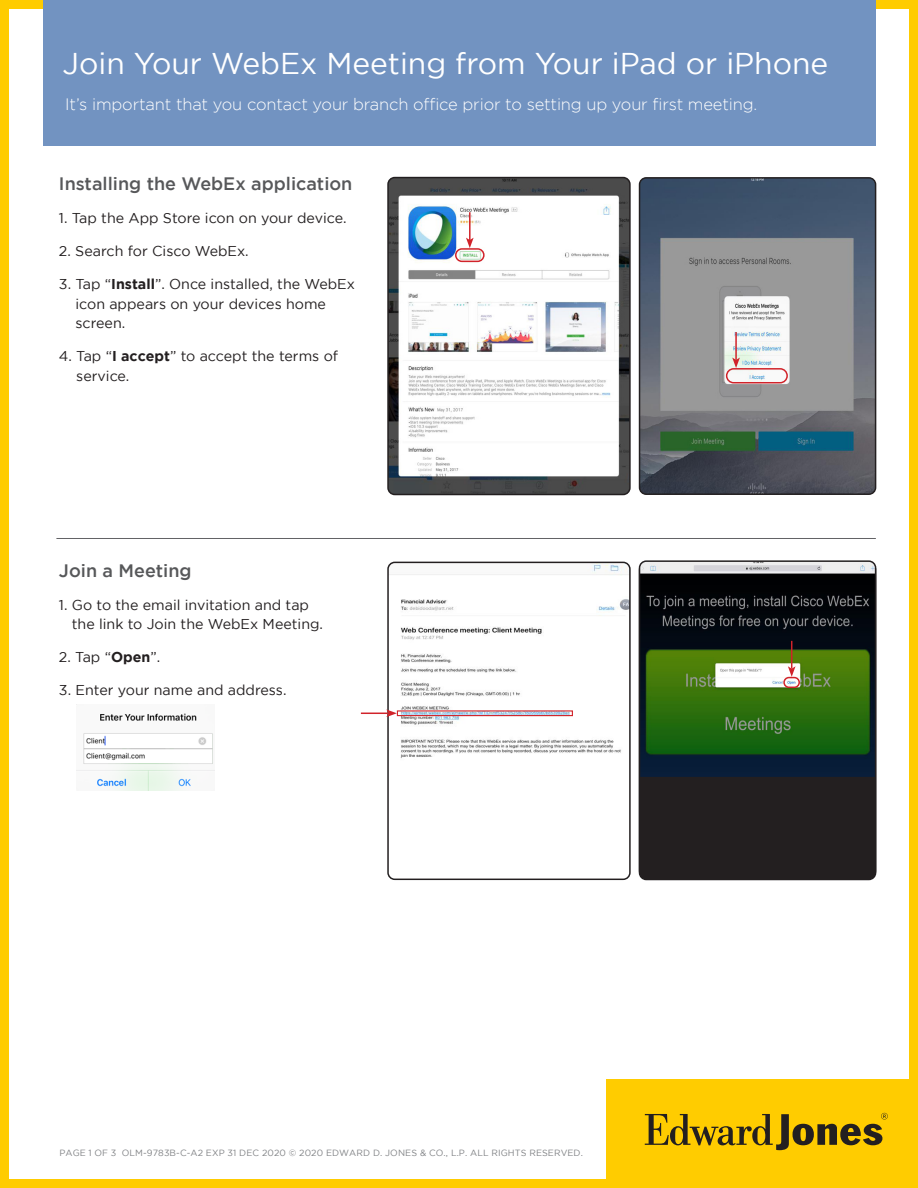
<style>
.page{position:relative;width:918px;height:1188px;background:#fff}
.page>*{position:absolute;margin:0;border:0;box-sizing:border-box;transform-origin:0 0}
.Headline_Grey{font:30px "Gotham";color:#fff}
.Sub_Heads{font:500 18px "Gotham";color:#57585a}
.Lead_Copy{font:300 16.5px "Gotham";letter-spacing:-.01em;color:#fff}
.Body{font:14.25px/19.5px "Gotham";color:#231f20}
.t1{font:9px "Gotham";letter-spacing:.01em;color:#808285}
.s1{font-weight:700}
</style>
<div class="page">
<img style="left:640px;top:178px;width:236px;height:316px">
<div style="left:639px;top:177px;width:237px;height:318px;border:2px solid #231f20;border-radius:7px"></div>
<img style="left:388px;top:178px;width:242px;height:317px">
<div style="left:387px;top:177px;width:244px;height:318px;border:2px solid #231f20;border-radius:7px"></div>
<div style="left:455px;top:248px;width:30px;height:14px;border:2px solid #d1232a;border-radius:6px"></div>
<hr style="left:469px;top:212px;width:2px;height:28px;background:#d1232a">
<svg style="left:466px;top:238px;width:8px;height:10px"></svg>
<hr style="left:735px;top:332px;width:2px;height:28px;background:#d1232a">
<svg style="left:732px;top:358px;width:8px;height:10px"></svg>
<hr style="left:56px;top:538px;width:820px;height:1px;background:#636366">
<img style="left:388px;top:562px;width:242px;height:196px">
<div style="left:387px;top:562px;width:244px;height:318px;border:2px solid #231f20;border-radius:7px"></div>
<div style="left:640px;top:563px;width:236px;height:317px;background:#231f20;border-radius:7px"></div>
<img style="left:642px;top:561px;width:234px;height:216px">
<div style="left:639px;top:560px;width:237px;height:318px;border:2px solid #231f20;border-radius:7px"></div>
<div style="left:783px;top:677px;width:17px;height:11px;border:2px solid #d1232a;border-radius:5px"></div>
<svg style="left:788px;top:641px;width:8px;height:36px"></svg>
<svg style="left:361px;top:709px;width:213px;height:8px"></svg>
<img style="left:77px;top:713px;width:137px;height:77px">
<div style="left:0;top:0;width:918px;height:1188px;border:9px solid #fc0"></div>
<div style="left:606px;top:1079px;width:312px;height:109px;background:#fc0"></div>
<svg style="left:645px;top:1113px;width:243px;height:38px"></svg>
<div style="left:44px;top:0;width:832px;height:146px;background:#7293c1"></div>
<div style="left:726px;top:368px;width:62px;height:15px;border:2px solid #d1232a;border-radius:7px"></div>
<p class="Headline_Grey" style="left:63px;top:47px;width:767px">Join Your WebEx Meeting from Your iPad or iPhone</p>
<p class="Lead_Copy" style="left:65px;top:95px;width:694px">It’s important that you contact your branch office prior to setting up your first meeting.</p>
<p class="Sub_Heads" style="left:59px;top:174px;width:295px">Installing the WebEx application</p>
<p class="Body" style="left:59px;top:208px;width:289px">1. Tap the App Store icon on your device.</p>
<p class="Body" style="left:59px;top:241px;width:191px">2. Search for Cisco WebEx.</p>
<p class="Body" style="left:75px;top:274px;width:281px;text-indent:-17px">3. Tap “<span class="s1">Install</span>”. Once installed, the WebEx icon appears on your devices home screen.</p>
<p class="Body" style="left:76px;top:346px;width:263px;text-indent:-17px">4. Tap “<span class="s1">I accept</span>” to accept the terms of service.</p>
<p class="Sub_Heads" style="left:59px;top:560px;width:134px">Join a Meeting</p>
<p class="Body" style="left:72px;top:595px;width:253px;text-indent:-13px">1. Go to the email invitation and tap the link to Join the WebEx Meeting.</p>
<p class="Body" style="left:59px;top:647px;width:103px">2. Tap “<span class="s1">Open</span>”.</p>
<p class="Body" style="left:59px;top:680px;width:229px">3. Enter your name and address.</p>
<p class="t1" style="left:59px;top:1148px;width:525px">PAGE 1 OF 3 OLM-9783B-C-A2 EXP 31 DEC 2020 © 2020 EDWARD D. JONES &amp; CO., L.P. ALL RIGHTS RESERVED.</p>
</div>
